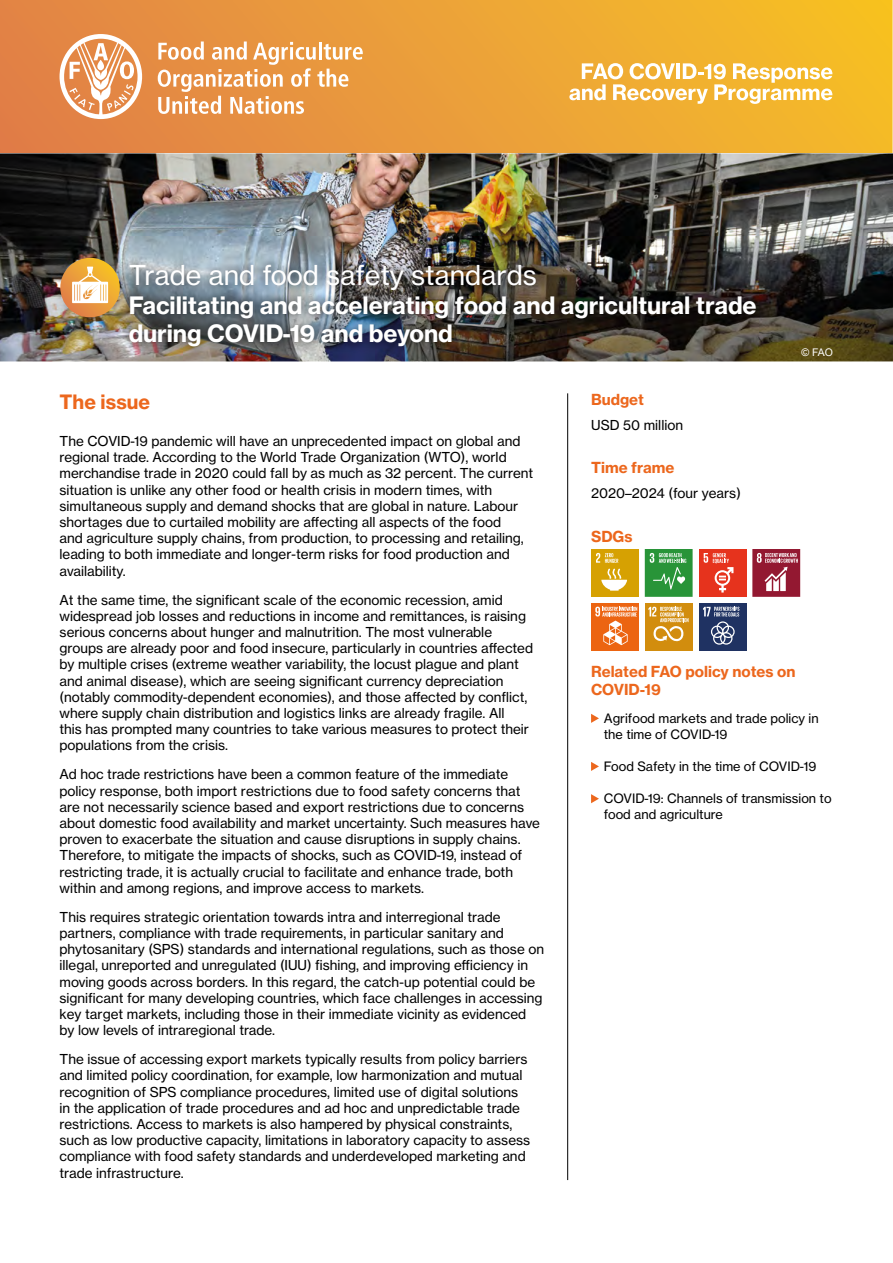
<style>
.page{position:relative;width:893px;height:1263px;background:#fff}
.page>*{position:absolute;margin:0;border:0;box-sizing:border-box;transform-origin:0 0}
.t1{font:27px "N Haas Grotesk TX Pro 55 Rg";color:#fff}
.t2{font:23.7px/27.8px "N Haas Grotesk TX Pro 75 Bd";letter-spacing:-.005em;color:#fff}
.t3{font:19.5px "N Haas Grotesk TX Pro 75 Bd";color:#ec671d}
.t4{font:15px/18px "N Haas Grotesk TX Pro 75 Bd";color:#ec671d}
.t5{font:13.5px/16.2px "N Haas Grotesk TX Pro 55 Rg";color:#000}
.t6{font:12.75px/15.3px "N Haas Grotesk TX Pro 55 Rg";color:#000}
.t7{font:10.5px "Arial";color:#fff}
</style>
<div class="page">
<div style="left:0;top:0;width:892px;height:153px;background:linear-gradient(to right,#e18049,#f6bf27)"></div>
<svg style="left:60px;top:34px;width:82px;height:85px"></svg>
<svg style="left:158px;top:42px;width:205px;height:72px"></svg>
<svg style="left:569px;top:63px;width:263px;height:41px"></svg>
<hr style="left:567px;top:393px;width:1px;height:787px;background:#000">
<img style="left:0;top:153px;width:893px;height:208px">
<img style="left:116px;top:249px;width:653px;height:112px">
<img style="left:57px;top:258px;width:66px;height:62px">
<div style="left:591px;top:549px;width:48px;height:48px;background:#d6a102"></div>
<svg style="left:601px;top:569px;width:26px;height:22px"></svg>
<svg style="left:596px;top:553px;width:22px;height:10px"></svg>
<div style="left:645px;top:549px;width:48px;height:48px;background:#289438"></div>
<svg style="left:650px;top:553px;width:36px;height:36px"></svg>
<div style="left:591px;top:603px;width:48px;height:48px;background:#ec6411"></div>
<svg style="left:595px;top:607px;width:42px;height:38px"></svg>
<div style="left:645px;top:603px;width:48px;height:48px;background:#d28d0e"></div>
<svg style="left:648px;top:607px;width:40px;height:35px"></svg>
<div style="left:699px;top:603px;width:47px;height:48px;background:#1f3262"></div>
<svg style="left:703px;top:607px;width:36px;height:38px"></svg>
<div style="left:699px;top:549px;width:47px;height:48px;background:#e6331d"></div>
<svg style="left:704px;top:553px;width:29px;height:39px"></svg>
<div style="left:752px;top:549px;width:48px;height:48px;background:#931831"></div>
<svg style="left:757px;top:553px;width:41px;height:38px"></svg>
<svg style="left:591px;top:714px;width:8px;height:9px"></svg>
<svg style="left:591px;top:762px;width:8px;height:9px"></svg>
<svg style="left:591px;top:794px;width:8px;height:9px"></svg>
<h1 class="t1" style="left:129px;top:259px;width:410px">Trade and food safety standards</h1>
<h2 class="t2" style="left:129px;top:292px;width:629px">Facilitating and accelerating food and agricultural trade during COVID-19 and beyond</h2>
<p class="t7" style="left:802px;top:345px;width:33px">© FAO</p>
<h3 class="t3" style="left:60px;top:389px;width:92px">The issue</h3>
<p class="t5" style="left:60px;top:433px;width:475px">The COVID-19 pandemic will have an unprecedented impact on global and regional trade. According to the World Trade Organization (WTO), world merchandise trade in 2020 could fall by as much as 32 percent. The current situation is unlike any other food or health crisis in modern times, with simultaneous supply and demand shocks that are global in nature. Labour shortages due to curtailed mobility are affecting all aspects of the food<br>and agriculture supply chains, from production, to processing and retailing, leading to both immediate and longer-term risks for food production and availability.</p>
<p class="t5" style="left:60px;top:591px;width:475px">At the same time, the significant scale of the economic recession, amid widespread job losses and reductions in income and remittances, is raising serious concerns about hunger and malnutrition. The most vulnerable groups are already poor and food insecure, particularly in countries affected by multiple crises (extreme weather variability, the locust plague and plant and animal disease), which are seeing significant currency depreciation (notably commodity-dependent economies), and those affected by conflict, where supply chain distribution and logistics links are already fragile. All<br>this has prompted many countries to take various measures to protect their populations from the crisis.</p>
<p class="t5" style="left:60px;top:766px;width:482px">Ad hoc trade restrictions have been a common feature of the immediate policy response, both import restrictions due to food safety concerns that are not necessarily science based and export restrictions due to concerns about domestic food availability and market uncertainty. Such measures have proven to exacerbate the situation and cause disruptions in supply chains.<br>Therefore, to mitigate the impacts of shocks, such as COVID-19, instead of restricting trade, it is actually crucial to facilitate and enhance trade, both within and among regions, and improve access to markets.</p>
<p class="t5" style="left:60px;top:909px;width:486px">This requires strategic orientation towards intra and interregional trade partners, compliance with trade requirements, in particular sanitary and phytosanitary (SPS) standards and international regulations, such as those on illegal, unreported and unregulated (IUU) fishing, and improving efficiency in moving goods across borders. In this regard, the catch-up potential could be significant for many developing countries, which face challenges in accessing key target markets, including those in their immediate vicinity as evidenced by low levels of intraregional trade.</p>
<p class="t5" style="left:60px;top:1051px;width:472px">The issue of accessing export markets typically results from policy barriers and limited policy coordination, for example, low harmonization and mutual recognition of SPS compliance procedures, limited use of digital solutions in the application of trade procedures and ad hoc and unpredictable trade restrictions. Access to markets is also hampered by physical constraints, such as low productive capacity, limitations in laboratory capacity to assess compliance with food safety standards and underdeveloped marketing and trade infrastructure.</p>
<p class="t4" style="left:591px;top:391px;width:54px">Budget</p>
<p class="t5" style="left:591px;top:417px;width:94px">USD 50 million</p>
<p class="t4" style="left:591px;top:459px;width:85px">Time frame</p>
<p class="t5" style="left:591px;top:485px;width:151px">2020–2024 (four years)</p>
<p class="t4" style="left:591px;top:527px;width:43px">SDGs</p>
<p class="t4" style="left:591px;top:663px;width:206px">Related FAO policy notes on<br>COVID-19</p>
<p class="t6" style="left:604px;top:711px;width:216px">Agrifood markets and trade policy in the time of COVID-19</p>
<p class="t6" style="left:604px;top:759px;width:214px">Food Safety in the time of COVID-19</p>
<p class="t6" style="left:604px;top:791px;width:229px">COVID-19: Channels of transmission to food and agriculture</p>
</div>
